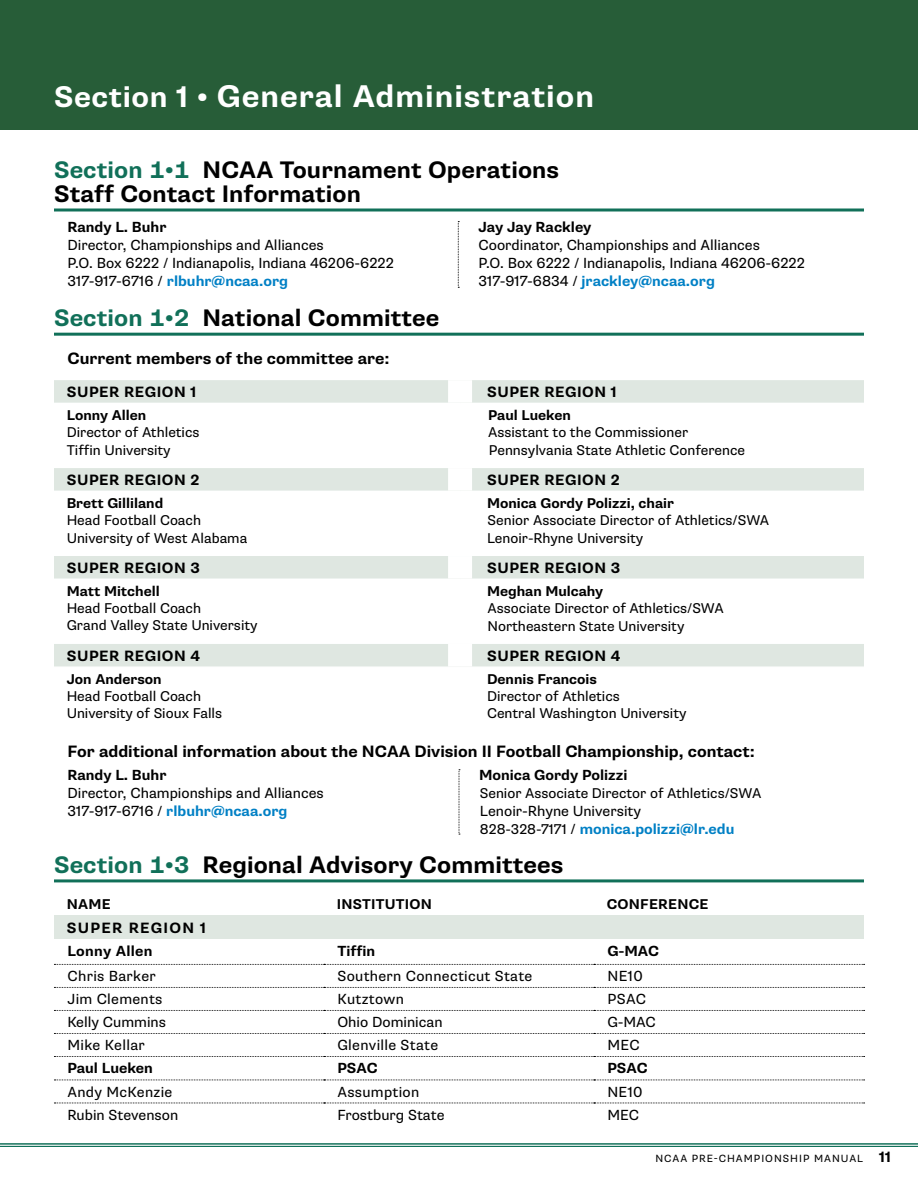
<style>
.page{position:relative;width:918px;height:1188px;background:#fff}
.page>*{position:absolute;margin:0;border:0;box-sizing:border-box;transform-origin:0 0}
.t1{font:700 31.5px "Supria Sans";letter-spacing:.03em;color:#fff}
.t2{font:700 24px/24px "Supria Sans";letter-spacing:.005em;color:#000}
.t3{font:700 16.5px "Supria Sans";color:#000}
.t4{font:700 15px "Supria Sans";letter-spacing:.035em;color:#000}
.t5{font:700 15px "Supria Sans";letter-spacing:.085em;color:#000}
.t6{font:14.7px/18px "Supria Sans";color:#000}
.t7{font:14.7px "Supria Sans";letter-spacing:.02em;color:#000}
.t8{font:700 14.7px "Supria Sans";color:#000}
.t9{font:700 14.7px "Supria Sans";letter-spacing:.02em;color:#000}
.t10{font:14.25px/17.2px "Supria Sans";color:#000}
.t11{font:700 14.25px "Supria Sans";color:#000}
.t12{font:10.5px "Supria Sans";letter-spacing:.095em;color:#000}
.s1{font-size:30px}
.s2{color:#117059}
.s3{font-weight:700;color:#0080c5}
.s4{font-size:14.25px}
.s5{font-weight:700;font-size:15px}
</style>
<div class="page">
<svg style="left:54px;top:208px;width:810px;height:4px;background:#4c9382"></svg>
<hr style="left:54px;top:333px;width:810px;height:3px;background:#117059">
<hr style="left:54px;top:879px;width:810px;height:3px;background:#117059">
<svg style="left:458px;top:221px;width:1px;height:67px"></svg>
<svg style="left:54px;top:380px;width:810px;height:286px"></svg>
<hr style="left:54px;top:403px;width:406px;height:1px;background:#fff">
<div style="left:448px;top:380px;width:24px;height:23px;background:#fff"></div>
<hr style="left:460px;top:403px;width:404px;height:1px;background:#fff">
<div style="left:448px;top:468px;width:24px;height:23px;background:#fff"></div>
<hr style="left:54px;top:491px;width:406px;height:1px;background:#fff">
<hr style="left:460px;top:491px;width:404px;height:1px;background:#fff">
<div style="left:448px;top:556px;width:24px;height:23px;background:#fff"></div>
<hr style="left:54px;top:579px;width:406px;height:1px;background:#fff">
<hr style="left:460px;top:579px;width:404px;height:1px;background:#fff">
<div style="left:448px;top:644px;width:24px;height:22px;background:#fff"></div>
<div style="left:448px;top:404px;width:24px;height:64px;background:#fff"></div>
<div style="left:448px;top:492px;width:24px;height:64px;background:#fff"></div>
<div style="left:448px;top:580px;width:24px;height:64px;background:#fff"></div>
<svg style="left:459px;top:769px;width:1px;height:66px"></svg>
<div style="left:54px;top:915px;width:810px;height:24px;background:#dfe7e1"></div>
<svg style="left:54px;top:964px;width:811px;height:1px"></svg>
<svg style="left:54px;top:987px;width:811px;height:1px"></svg>
<svg style="left:54px;top:1010px;width:811px;height:1px"></svg>
<svg style="left:54px;top:1033px;width:811px;height:1px"></svg>
<svg style="left:54px;top:1056px;width:811px;height:1px"></svg>
<svg style="left:54px;top:1080px;width:811px;height:1px"></svg>
<svg style="left:54px;top:1103px;width:811px;height:1px"></svg>
<hr style="left:0;top:1144px;width:918px;height:1px;background:#117059">
<hr style="left:0;top:1146px;width:918px;height:1px;background:#117059">
<div style="left:0;top:0;width:918px;height:130px;background:#275d38"></div>
<h1 class="t1" style="left:54px;top:77px;width:541px"><span class="s1">Section 1 •</span> General Administration</h1>
<h2 class="t2" style="left:54px;top:158px;width:507px"><span class="s2">Section 1•1</span> NCAA Tournament Operations<br>Staff Contact Information</h2>
<p class="t8" style="left:68px;top:218px;width:100px">Randy L. Buhr</p>
<p class="t6" style="left:68px;top:236px;width:328px">Director, Championships and Alliances<br>P.O. Box 6222 / Indianapolis, Indiana 46206-6222<br>317-917-6716 / <span class="s3">rlbuhr@ncaa.org</span></p>
<p class="t8" style="left:478px;top:218px;width:114px">Jay Jay Rackley</p>
<p class="t6" style="left:478px;top:236px;width:328px">Coordinator, Championships and Alliances<br>P.O. Box 6222 / Indianapolis, Indiana 46206-6222<br>317-917-6834 / <span class="s3">jrackley@ncaa.org</span></p>
<h2 class="t2" style="left:54px;top:306px;width:387px"><span class="s2">Section 1•2</span> National Committee</h2>
<p class="t3" style="left:68px;top:348px;width:324px">Current members of the committee are:</p>
<p class="t4" style="left:67px;top:383px;width:131px">SUPER REGION 1</p>
<p class="t4" style="left:487px;top:383px;width:131px">SUPER REGION 1</p>
<p class="t11" style="left:67px;top:407px;width:81px">Lonny Allen</p>
<p class="t10" style="left:67px;top:424px;width:134px">Director of Athletics<br>Tiffin University</p>
<p class="t11" style="left:488px;top:407px;width:84px">Paul Lueken</p>
<p class="t10" style="left:488px;top:424px;width:259px">Assistant to the Commissioner<br>Pennsylvania State Athletic Conference</p>
<p class="t4" style="left:67px;top:471px;width:134px">SUPER REGION 2</p>
<p class="t4" style="left:487px;top:471px;width:134px">SUPER REGION 2</p>
<p class="t11" style="left:67px;top:494px;width:98px">Brett Gilliland</p>
<p class="t10" style="left:67px;top:512px;width:182px">Head Football Coach<br>University of West Alabama</p>
<p class="t11" style="left:487px;top:494px;width:188px">Monica Gordy Polizzi, chair</p>
<p class="t10" style="left:487px;top:512px;width:284px">Senior Associate Director of Athletics/SWA<br>Lenoir-Rhyne University</p>
<p class="t4" style="left:67px;top:559px;width:135px">SUPER REGION 3</p>
<p class="t4" style="left:487px;top:559px;width:135px">SUPER REGION 3</p>
<p class="t11" style="left:67px;top:582px;width:94px">Matt Mitchell</p>
<p class="t10" style="left:67px;top:600px;width:192px">Head Football Coach<br>Grand Valley State University</p>
<p class="t11" style="left:487px;top:582px;width:118px">Meghan Mulcahy</p>
<p class="t10" style="left:488px;top:600px;width:238px">Associate Director of Athletics/SWA<br>Northeastern State University</p>
<p class="t4" style="left:67px;top:647px;width:135px">SUPER REGION 4</p>
<p class="t4" style="left:487px;top:647px;width:135px">SUPER REGION 4</p>
<p class="t11" style="left:67px;top:670px;width:96px">Jon Anderson</p>
<p class="t10" style="left:67px;top:688px;width:157px">Head Football Coach<br>University of Sioux Falls</p>
<p class="t11" style="left:487px;top:670px;width:111px">Dennis Francois</p>
<p class="t10" style="left:487px;top:688px;width:201px">Director of Athletics<br>Central Washington University</p>
<p class="t3" style="left:68px;top:741px;width:689px">For additional information about the NCAA Division II Football Championship, contact:</p>
<p class="t8" style="left:68px;top:766px;width:100px">Randy L. Buhr</p>
<p class="t6" style="left:68px;top:785px;width:258px">Director, Championships and Alliances<br>317-917-6716 / <span class="s3">rlbuhr@ncaa.org</span></p>
<p class="t8" style="left:479px;top:766px;width:150px">Monica Gordy Polizzi</p>
<p class="t10" style="left:480px;top:785px;width:283px">Senior Associate Director of Athletics/SWA</p>
<p class="t6" style="left:480px;top:803px;width:256px">Lenoir-Rhyne University<br><span class="s4">828-328-7171</span> / <span class="s3">monica.polizzi@lr.edu</span></p>
<h2 class="t2" style="left:54px;top:853px;width:511px"><span class="s2">Section 1•3</span> Regional Advisory Committees</h2>
<p class="t11" style="left:67px;top:895px;width:45px">NAME</p>
<p class="t11" style="left:337px;top:895px;width:96px">INSTITUTION</p>
<p class="t11" style="left:607px;top:895px;width:103px">CONFERENCE</p>
<p class="t5" style="left:67px;top:919px;width:141px">SUPER REGION 1</p>
<p class="t9" style="left:68px;top:942px;width:87px">Lonny Allen</p>
<p class="t8" style="left:337px;top:942px;width:39px">Tiffin</p>
<p class="t8" style="left:607px;top:942px;width:53px">G-MAC</p>
<p class="t7" style="left:67px;top:968px;width:90px">Chris Barker</p>
<p class="t7" style="left:337px;top:968px;width:196px">Southern Connecticut State</p>
<p class="t6" style="left:607px;top:968px;width:37px">NE10</p>
<p class="t7" style="left:67px;top:991px;width:97px">Jim Clements</p>
<p class="t7" style="left:337px;top:991px;width:68px">Kutztown</p>
<p class="t6" style="left:607px;top:991px;width:40px">PSAC</p>
<p class="t6" style="left:67px;top:1014px;width:100px">Kelly Cummins</p>
<p class="t6" style="left:337px;top:1014px;width:107px">Ohio Dominican</p>
<p class="t6" style="left:607px;top:1014px;width:50px">G-MAC</p>
<p class="t7" style="left:67px;top:1037px;width:79px">Mike Kellar</p>
<p class="t7" style="left:337px;top:1037px;width:102px">Glenville State</p>
<p class="t6" style="left:607px;top:1037px;width:34px">MEC</p>
<p class="t8" style="left:67px;top:1059px;width:87px">Paul Lueken</p>
<p class="t8" style="left:337px;top:1059px;width:42px">PSAC</p>
<p class="t8" style="left:607px;top:1059px;width:42px">PSAC</p>
<p class="t7" style="left:67px;top:1083px;width:107px">Andy McKenzie</p>
<p class="t7" style="left:337px;top:1083px;width:83px">Assumption</p>
<p class="t6" style="left:607px;top:1083px;width:37px">NE10</p>
<p class="t6" style="left:67px;top:1106px;width:112px">Rubin Stevenson</p>
<p class="t6" style="left:337px;top:1106px;width:109px">Frostburg State</p>
<p class="t6" style="left:607px;top:1106px;width:33px">MEC</p>
<p class="t12" style="left:655px;top:1152px;width:237px">NCAA PRE-CHAMPIONSHIP MANUAL <span class="s5">11</span></p>
</div>
